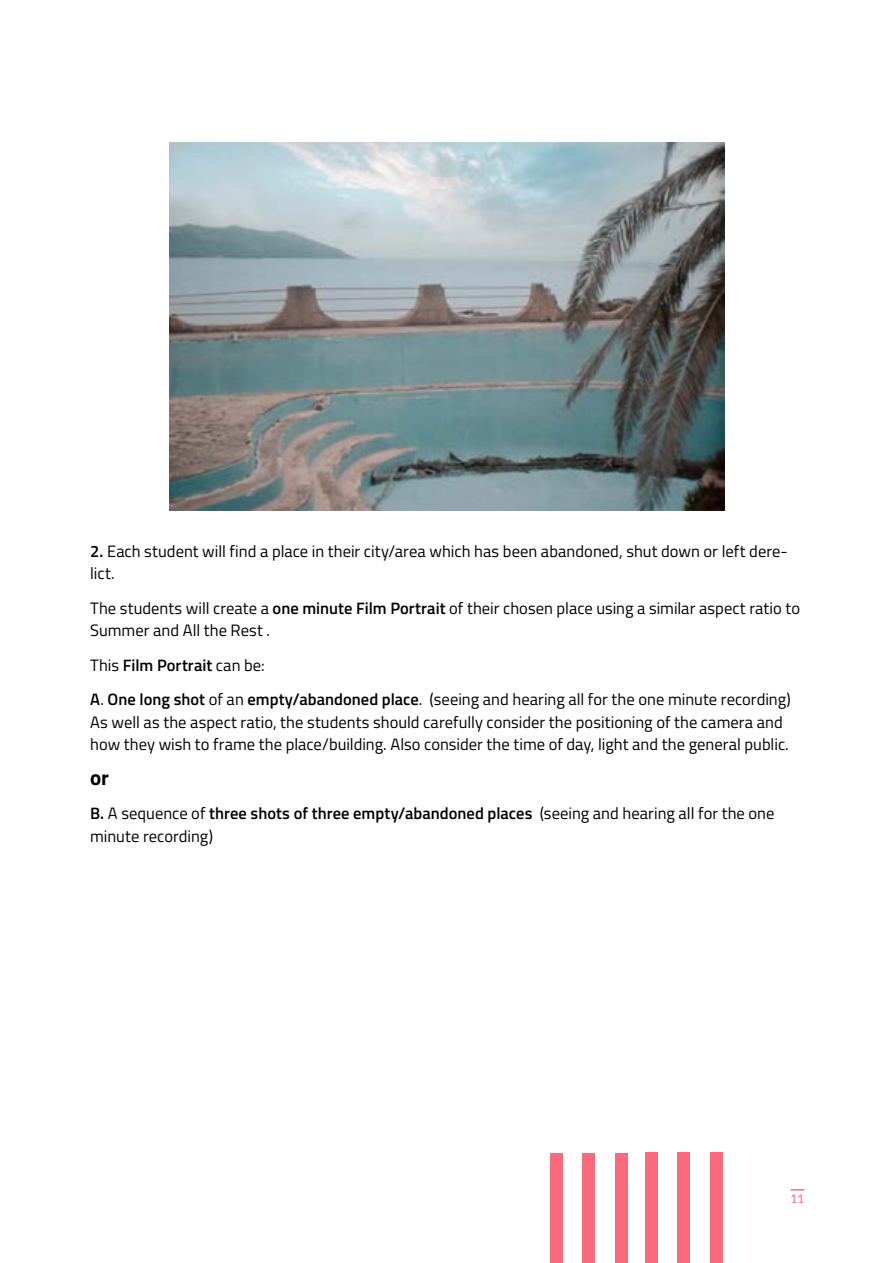
<style>
.page{position:relative;width:893px;height:1263px;background:#fff}
.page>*{position:absolute;margin:0;border:0;box-sizing:border-box;transform-origin:0 0}
.t1{font:700 21px "Titillium Web";color:#000}
.t2{font:16.5px/22.5px "Titillium Web";color:#000}
.t3{font:12px "Lato";color:#fb697d}
.s1{font-weight:600}
</style>
<div class="page">
<svg style="left:791px;top:1189px;width:13px;height:1px"></svg>
<img style="left:169px;top:142px;width:555px;height:369px">
<div style="left:678px;top:1152px;width:12px;height:111px;background:#fb697d"></div>
<div style="left:645px;top:1152px;width:13px;height:111px;background:#fb697d"></div>
<div style="left:710px;top:1152px;width:13px;height:111px;background:#fb697d"></div>
<div style="left:582px;top:1153px;width:13px;height:110px;background:#fb697d"></div>
<div style="left:550px;top:1153px;width:12px;height:110px;background:#fb697d"></div>
<div style="left:615px;top:1153px;width:13px;height:110px;background:#fb697d"></div>
<p class="t2" style="left:90px;top:539px;width:699px"><span class="s1">2.</span> Each student will find a place in their city/area which has been abandoned, shut down or left dere&shy;lict.</p>
<p class="t2" style="left:90px;top:596px;width:711px">The students will create a <span class="s1">one minute Film Portrait</span> of their chosen place using a similar aspect ratio to<br>Summer and All the Rest .</p>
<p class="t2" style="left:90px;top:647px;width:702px;line-height:34.5px">This <span class="s1">Film Portrait</span> can be:<br><span class="s1">A</span>. <span class="s1">One long shot</span> of an <span class="s1">empty/abandoned place</span>. (seeing and hearing all for the one minute recording)</p>
<p class="t2" style="left:90px;top:710px;width:700px">As well as the aspect ratio, the students should carefully consider the positioning of the camera and how they wish to frame the place/building. Also consider the time of day, light and the general public.</p>
<p class="t1" style="left:90px;top:761px;width:20px">or</p>
<p class="t2" style="left:90px;top:801px;width:686px"><span class="s1">B.</span> A sequence of <span class="s1">three shots of three empty/abandoned places</span> (seeing and hearing all for the one minute recording)</p>
<p class="t3" style="left:791px;top:1190px;width:15px">11</p>
</div>
